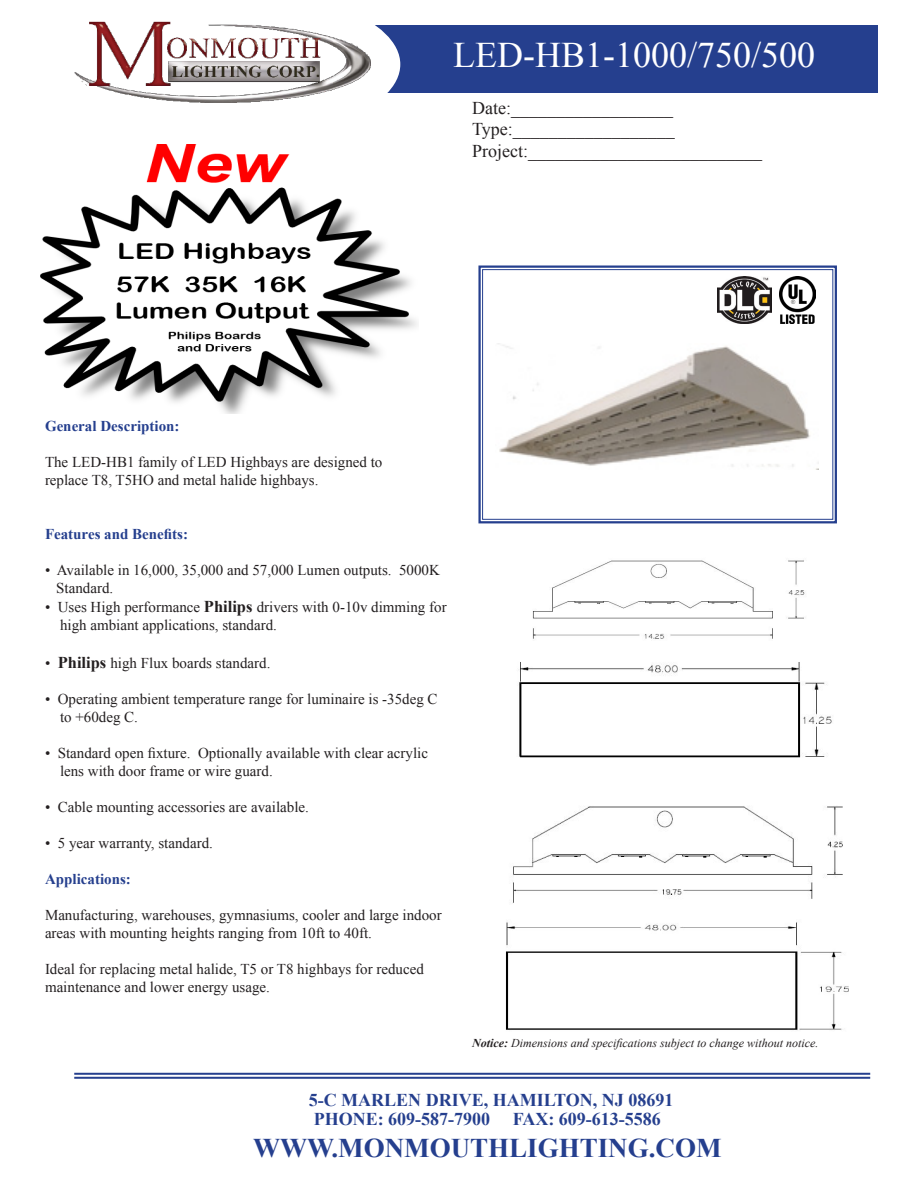
<style>
.page{position:relative;width:918px;height:1188px;background:#fff}
.page>*{position:absolute;margin:0;border:0;box-sizing:border-box;transform-origin:0 0}
.t1{font:36px "Times New Roman";color:#fff}
.t2{font:700 27px "Times New Roman";color:#253f8e}
.t3{font:18px "Times New Roman";color:#231f20}
.t4{font:700 18px "Times New Roman";color:#253f8e}
.t5{font:15px/18px "Times New Roman";color:#231f20}
.t6{font:700 15px "Times New Roman";color:#253f8e}
.t7{font:italic 12px "Times New Roman";color:#231f20}
.s1{font-weight:700;font-size:16.5px}
.s2{font-weight:700}
</style>
<div class="page">
<hr style="left:74px;top:1073px;width:796px;height:2px;background:#253f8e">
<hr style="left:74px;top:1077px;width:796px;height:2px;background:#253f8e">
<div style="left:369px;top:25px;width:509px;height:68px;background:#253f8e"></div>
<svg style="left:390px;top:39px;width:10px;height:51px"></svg>
<img style="left:532px;top:560px;width:273px;height:79px">
<img style="left:513px;top:806px;width:330px;height:97px">
<img style="left:518px;top:662px;width:314px;height:96px">
<img style="left:506px;top:922px;width:343px;height:108px">
<img style="left:74px;top:21px;width:316px;height:82px">
<svg style="left:478px;top:265px;width:359px;height:259px"></svg>
<div style="left:482px;top:269px;width:351px;height:251px;border:1px solid #253f8e"></div>
<img style="left:495px;top:344px;width:324px;height:126px">
<img style="left:780px;top:276px;width:36px;height:48px">
<img style="left:40px;top:144px;width:377px;height:270px">
<img style="left:717px;top:276px;width:55px;height:48px">
<p class="t1" style="left:453px;top:31px;width:363px">LED-HB1-1000/750/500</p>
<p class="t3" style="left:472px;top:96px;width:202px">Date:__________________</p>
<p class="t3" style="left:472px;top:117px;width:204px">Type:__________________</p>
<p class="t3" style="left:472px;top:139px;width:291px">Project:__________________________</p>
<p class="t6" style="left:45px;top:415px;width:136px">General Description:</p>
<p class="t5" style="left:45px;top:452px;width:339px">The LED-HB1 family of LED Highbays are designed to</p>
<p class="t5" style="left:45px;top:470px;width:275px">replace T8, T5HO and metal halide highbays.</p>
<p class="t6" style="left:45px;top:523px;width:145px">Features and Benefits:</p>
<p class="t5" style="left:56px;top:560px;width:385px;text-indent:-11px">• Available in 16,000, 35,000 and 57,000 Lumen outputs. 5000K<br>Standard.</p>
<p class="t5" style="left:60px;top:598px;width:388px;text-indent:-15px">• Uses High performance <span class="s1">Philips</span> drivers with 0-10v dimming for high ambiant applications, standard.</p>
<p class="t5" style="left:45px;top:654px;width:227px">• <span class="s1">Philips</span> high Flux boards standard.</p>
<p class="t5" style="left:60px;top:690px;width:379px;text-indent:-15px">• Operating ambient temperature range for luminaire is -35deg C to +60deg C.</p>
<p class="t5" style="left:60px;top:744px;width:370px;text-indent:-15px">• Standard open fixture. Optionally available with clear acrylic lens with door frame or wire guard.</p>
<p class="t5" style="left:45px;top:798px;width:265px">• Cable mounting accessories are available.</p>
<p class="t5" style="left:45px;top:834px;width:169px">• 5 year warranty, standard.</p>
<p class="t6" style="left:45px;top:869px;width:87px">Applications:</p>
<p class="t5" style="left:45px;top:906px;width:398px">Manufacturing, warehouses, gymnasiums, cooler and large indoor areas with mounting heights ranging from 10ft to 40ft.</p>
<p class="t5" style="left:45px;top:960px;width:380px">Ideal for replacing metal halide, T5 or T8 highbays for reduced maintenance and lower energy usage.</p>
<p class="t7" style="left:472px;top:1035px;width:348px"><span class="s2">Notice:</span> Dimensions and specifications subject to change without notice.</p>
<p class="t4" style="left:309px;top:1088px;width:366px">5-C MARLEN DRIVE, HAMILTON, NJ 08691</p>
<p class="t4" style="left:314px;top:1106px;width:178px">PHONE: 609-587-7900</p>
<p class="t4" style="left:513px;top:1106px;width:150px">FAX: 609-613-5586</p>
<p class="t2" style="left:253px;top:1129px;width:470px">WWW.MONMOUTHLIGHTING.COM</p>
</div>
